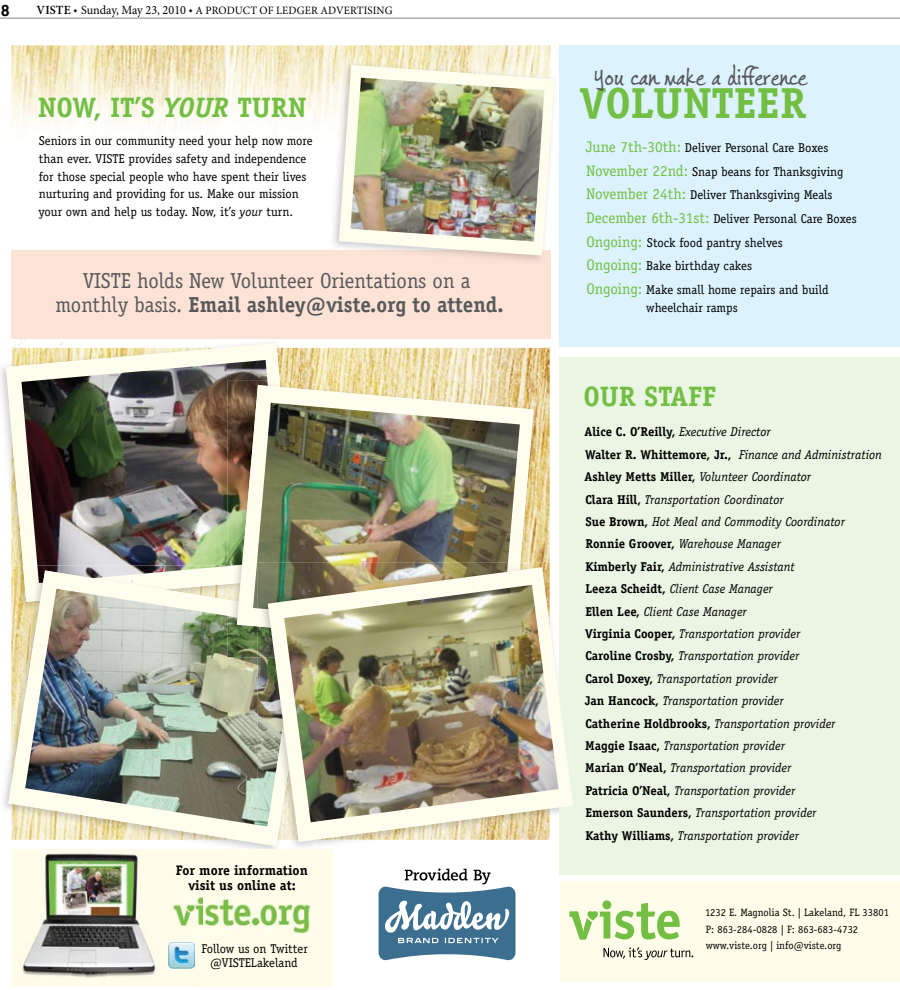
<style>
.page{position:relative;width:900px;height:990px;background:#fff}
.page>*{position:absolute;margin:0;border:0;box-sizing:border-box;transform-origin:0 0}
.t1{font:700 43.5px "Officina Serif";color:#72bf44}
.t2{font:700 28.12px "Officina Serif";color:#72bf44}
.t3{font:24.25px "Jimmy Crack Corn Pro";color:#58595b}
.t4{font:21.75px/24.2px "Officina Serif";color:#58595b;text-align:center;scale:.96 1}
.t5{font:700 15.62px "Helvetica";color:#000}
.t6{font:700 13.88px/15.2px "Officina Serif";color:#000;text-align:center}
.t7{font:italic 12.75px/22.4px "Officina Serif";color:#000}
.t8{font:12.75px/23.6px "Officina Serif";color:#000}
.t9{font:11.25px "Minion Pro";letter-spacing:.01em;color:#000}
.t10{font:10.62px/16.5px "Officina Serif";color:#000}
.s1{font-weight:600;font-size:12.5px}
.s2{font-weight:500;font-size:8.75px}
.s3{font-size:12.5px}
.s4{font-style:italic}
.s5{font-weight:700}
.s6{font-size:15.38px;color:#72bf44}
.s7{font-weight:700;font-style:normal}
</style>
<div class="page">
<hr style="left:0;top:17px;width:900px;height:2px;background:#000">
<img style="left:11px;top:45px;width:540px;height:303px">
<div style="left:559px;top:45px;width:341px;height:301px;background:#dcf2fd"></div>
<div style="left:559px;top:357px;width:341px;height:518px;background:#ebf5e3"></div>
<div style="left:11px;top:250px;width:540px;height:89px;background:#fde3d6"></div>
<div style="left:560px;top:881px;width:340px;height:101px;background:#fffde9"></div>
<img style="left:329px;top:60px;width:222px;height:201px">
<svg style="left:339px;top:65px;width:215px;height:191px;fill:#fefded"></svg>
<img style="left:351px;top:78px;width:193px;height:163px">
<img style="left:300px;top:348px;width:250px;height:214px">
<img style="left:11px;top:339px;width:289px;height:9px">
<svg style="left:6px;top:343px;width:291px;height:223px"></svg>
<img style="left:21px;top:360px;width:246px;height:206px">
<img style="left:37px;top:566px;width:190px;height:5px">
<svg style="left:8px;top:571px;width:250px;height:275px;background:#f1ebd2"></svg>
<img style="left:25px;top:589px;width:233px;height:236px">
<img style="left:300px;top:380px;width:237px;height:182px">
<img style="left:280px;top:380px;width:20px;height:5px">
<img style="left:227px;top:380px;width:41px;height:186px">
<img style="left:227px;top:600px;width:10px;height:16px">
<img style="left:227px;top:616px;width:31px;height:41px">
<img style="left:237px;top:385px;width:297px;height:264px">
<img style="left:253px;top:403px;width:267px;height:205px">
<img style="left:258px;top:657px;width:10px;height:170px">
<img style="left:258px;top:649px;width:10px;height:8px">
<img style="left:258px;top:562px;width:120px;height:57px">
<img style="left:378px;top:562px;width:130px;height:5px">
<img style="left:268px;top:567px;width:305px;height:275px">
<img style="left:284px;top:585px;width:275px;height:237px">
<div style="left:11px;top:849px;width:322px;height:137px;background:#fffde9"></div>
<img style="left:22px;top:853px;width:173px;height:125px">
<img style="left:168px;top:942px;width:26px;height:26px">
<svg style="left:379px;top:869px;width:137px;height:92px"></svg>
<svg style="left:604px;top:947px;width:89px;height:13px"></svg>
<svg style="left:570px;top:903px;width:110px;height:36px"></svg>
<div style="left:602px;top:900px;width:9px;height:9px;background:#72bf44;border-radius:50%"></div>
<img style="left:170px;top:891px;width:144px;height:45px">
<p class="t5" style="left:1px;top:-2px;width:10px">8</p>
<p class="t9" style="left:37px;top:3px;width:357px"><span class="s1">VISTE</span> <span class="s2">◆</span> <span class="s3">SUNDAY, MAY 23, 2010</span> <span class="s2">◆</span> A PRODUCT OF LEDGER ADVERTISING</p>
<h2 class="t2" style="left:38px;top:90px;width:270px">NOW, IT’S <span class="s4">YOUR</span> TURN</h2>
<p class="t8" style="left:38px;top:132px;width:276px;line-height:17.9px">Seniors in our community need your help now more than ever. VISTE provides safety and independence for those special people who have spent their lives nurturing and providing for us. Make our mission your own and help us today. Now, it’s <span class="s4">your</span> turn.</p>
<h3 class="t4" style="left:56px;top:269px;width:468px">VISTE holds New Volunteer Orientations on a monthly basis. <span class="s5">Email ashley@viste.org to attend.</span></h3>
<p class="t6" style="left:176px;top:862px;width:133px">For more information visit us online at:</p>
<p class="t8" style="left:201px;top:941px;width:108px;line-height:14px;text-align:center">Follow us on Twitter @VISTELakeland</p>
<h3 class="t3" style="left:593px;top:61px;width:215px">You can make a difference</h3>
<h1 class="t1" style="left:580px;top:76px;width:228px">VOLUNTEER</h1>
<p class="t8" style="left:586px;top:136px;width:272px"><span class="s6">June 7th-30th:</span> Deliver Personal Care Boxes <span class="s6">November 22nd:</span> Snap beans for Thanksgiving <span class="s6">November 24th:</span> Deliver Thanksgiving Meals <span class="s6">December 6th-31st:</span> Deliver Personal Care Boxes <span class="s6">Ongoing:</span> Stock food pantry shelves<br><span class="s6">Ongoing:</span> Bake birthday cakes<br><span class="s6">Ongoing:</span> Make small home repairs and build</p>
<p class="t8" style="left:646px;top:296px;width:93px">wheelchair ramps</p>
<h2 class="t2" style="left:583px;top:379px;width:134px">OUR STAFF</h2>
<p class="t7" style="left:585px;top:421px;width:299px"><span class="s7">Alice C. O’Reilly,</span> Executive Director<br><span class="s7">Walter R. Whittemore, Jr.,</span> Finance and Administration <span class="s7">Ashley Metts Miller,</span> Volunteer Coordinator<br><span class="s7">Clara Hill,</span> Transportation Coordinator<br><span class="s7">Sue Brown,</span> Hot Meal and Commodity Coordinator <span class="s7">Ronnie Groover,</span> Warehouse Manager<br><span class="s7">Kimberly Fair,</span> Administrative Assistant<br><span class="s7">Leeza Scheidt,</span> Client Case Manager<br><span class="s7">Ellen Lee,</span> Client Case Manager<br><span class="s7">Virginia Cooper,</span> Transportation provider<br><span class="s7">Caroline Crosby,</span> Transportation provider<br><span class="s7">Carol Doxey,</span> Transportation provider<br><span class="s7">Jan Hancock,</span> Transportation provider<br><span class="s7">Catherine Holdbrooks,</span> Transportation provider<br><span class="s7">Maggie Isaac,</span> Transportation provider<br><span class="s7">Marian O’Neal,</span> Transportation provider<br><span class="s7">Patricia O’Neal,</span> Transportation provider<br><span class="s7">Emerson Saunders,</span> Transportation provider<br><span class="s7">Kathy Williams,</span> Transportation provider</p>
<p class="t10" style="left:705px;top:904px;width:185px">1232 E. Magnolia St. | Lakeland, FL 33801<br>P: 863-284-0828 | F: 863-683-4732 www.viste.org | info@viste.org</p>
</div>
